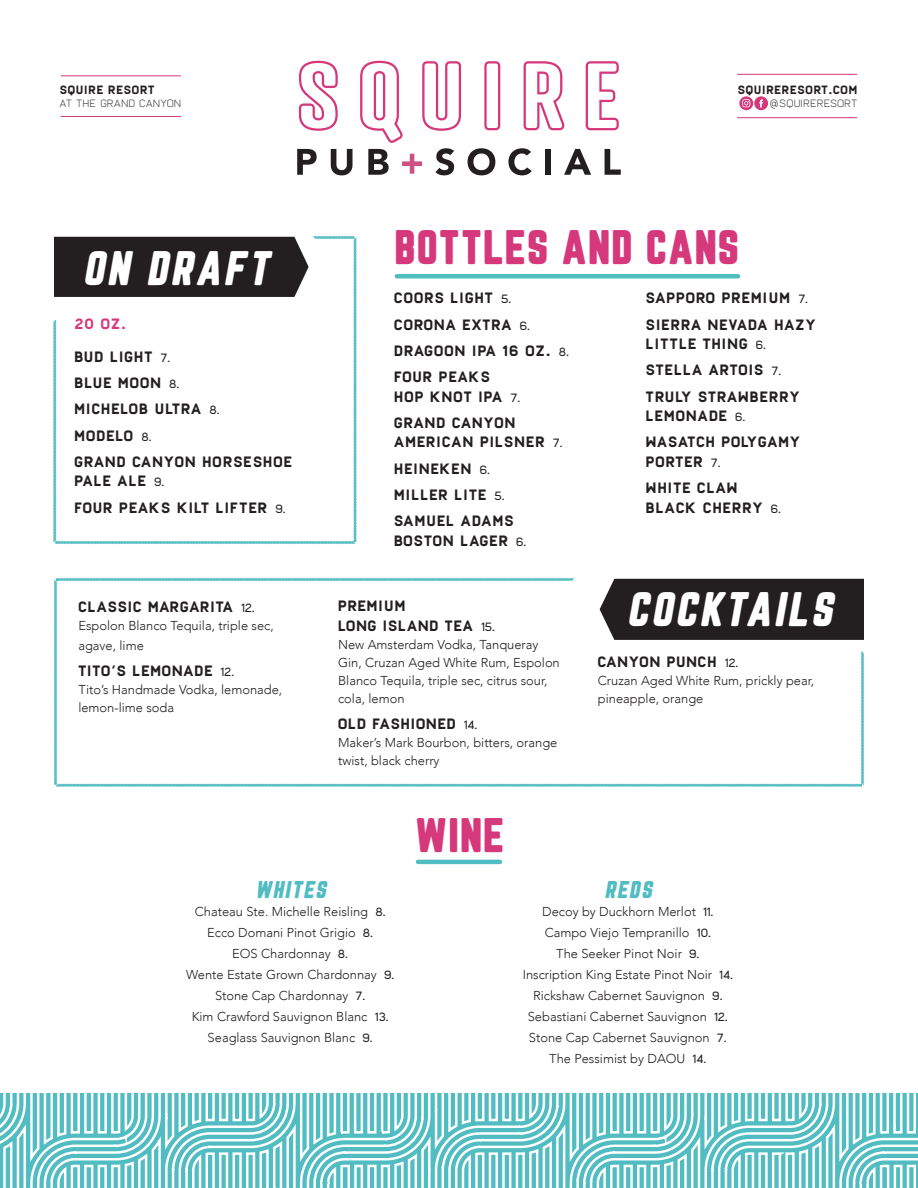
<style>
.page{position:relative;width:918px;height:1188px;background:#fff}
.page>*{position:absolute;margin:0;border:0;box-sizing:border-box;transform-origin:0 0}
.t1{font:condensed 39px "Blocklyn";letter-spacing:.06em;color:#d6387c}
.t2{font:italic 39px "Blocklyn Condensed";letter-spacing:.11em;color:#fff}
.t3{font:italic 19.5px "Blocklyn Condensed";letter-spacing:.11em;color:#51bcc1}
.t4{font:15px/19.5px "Frank Black Rough";letter-spacing:.08em;color:#231f20}
.t5{font:900 15px/19.5px "Frank";letter-spacing:.07em;color:#231f20}
.t6{font:15px "Frank Black Rough";color:#d6387c}
.t7{font:300 12.9px/18px "Avenir";color:#231f20}
.t8{font:900 12px "Frank";letter-spacing:.07em;color:#231f20}
.t9{font:300 10.5px "Frank";letter-spacing:.07em;color:#231f20}
.s1{font-family:"Frank";font-size:12px}
.s2{font-weight:400;font-size:12px}
.s3{font-family:"Frank";font-weight:400;font-size:12px}
</style>
<div class="page">
<svg style="left:53px;top:236px;width:304px;height:308px"></svg>
<div style="left:54px;top:237px;width:255px;height:60px;background:#231f20"></div>
<svg style="left:299px;top:61px;width:39px;height:70px"></svg>
<svg style="left:360px;top:61px;width:43px;height:82px"></svg>
<svg style="left:422px;top:61px;width:39px;height:70px"></svg>
<svg style="left:484px;top:61px;width:16px;height:69px"></svg>
<svg style="left:524px;top:61px;width:41px;height:69px"></svg>
<svg style="left:586px;top:61px;width:33px;height:69px"></svg>
<svg style="left:297px;top:149px;width:20px;height:26px"></svg>
<svg style="left:331px;top:149px;width:22px;height:26px"></svg>
<svg style="left:368px;top:149px;width:21px;height:26px"></svg>
<svg style="left:402px;top:154px;width:20px;height:20px"></svg>
<svg style="left:435px;top:148px;width:19px;height:27px"></svg>
<svg style="left:468px;top:148px;width:27px;height:27px"></svg>
<svg style="left:508px;top:148px;width:24px;height:27px"></svg>
<div style="left:545px;top:149px;width:6px;height:26px;background:#231f20"></div>
<svg style="left:564px;top:149px;width:27px;height:26px"></svg>
<svg style="left:605px;top:149px;width:16px;height:26px"></svg>
<hr style="left:61px;top:76px;width:120px;height:1px;background:#d6387c">
<hr style="left:61px;top:116px;width:120px;height:1px;background:#d6387c">
<hr style="left:737px;top:74px;width:120px;height:1px;background:#d6387c">
<hr style="left:737px;top:117px;width:120px;height:1px;background:#d6387c">
<svg style="left:739px;top:96px;width:29px;height:14px"></svg>
<div style="left:397px;top:274px;width:341px;height:5px;background:#51bcc1"></div>
<svg style="left:0;top:1094px;width:918px;height:94px"></svg>
<hr style="left:418px;top:860px;width:82px;height:4px;background:#51bcc1">
<svg style="left:54px;top:578px;width:810px;height:209px"></svg>
<p class="t8" style="left:60px;top:81px;width:96px">SQUIRE RESORT</p>
<p class="t9" style="left:60px;top:97px;width:123px">AT THE GRAND CANYON</p>
<p class="t8" style="left:738px;top:81px;width:121px">SQUIRERESORT.COM</p>
<p class="t9" style="left:769px;top:97px;width:89px">@SQUIRERESORT</p>
<p class="t2" style="left:83px;top:239px;width:186px">ON DRAFT</p>
<p class="t6" style="left:75px;top:314px;width:53px">20 OZ.</p>
<p class="t4" style="left:75px;top:347px;width:97px">BUD LIGHT <span class="s1">7.</span></p>
<p class="t4" style="left:75px;top:373px;width:106px">BLUE MOON <span class="s1">8.</span></p>
<p class="t4" style="left:75px;top:400px;width:147px">MICHELOB ULTRA <span class="s1">8.</span></p>
<p class="t4" style="left:75px;top:426px;width:79px">MODELO <span class="s1">8.</span></p>
<p class="t4" style="left:75px;top:452px;width:219px">GRAND CANYON HORSESHOE<br>PALE ALE <span class="s1">9.</span></p>
<p class="t4" style="left:75px;top:498px;width:213px">FOUR PEAKS KILT LIFTER <span class="s1">9.</span></p>
<p class="t5" style="left:78px;top:598px;width:178px">CLASSIC MARGARITA <span class="s2">12.</span></p>
<p class="t7" style="left:78px;top:616px;width:197px;line-height:19.5px">Espolon Blanco Tequila, triple sec, agave, lime</p>
<p class="t5" style="left:78px;top:661px;width:157px">TITO’S LEMONADE <span class="s2">12.</span></p>
<p class="t7" style="left:78px;top:681px;width:205px">Tito’s Handmade Vodka, lemonade, lemon-lime soda</p>
<p class="t1" style="left:394px;top:218px;width:345px">BOTTLES AND CANS</p>
<p class="t4" style="left:394px;top:289px;width:119px">COORS LIGHT <span class="s1">5.</span></p>
<p class="t4" style="left:394px;top:315px;width:137px">CORONA EXTRA <span class="s1">6.</span></p>
<p class="t4" style="left:394px;top:341px;width:176px">DRAGOON IPA 16 OZ. <span class="s1">8.</span></p>
<p class="t4" style="left:394px;top:367px;width:128px">FOUR PEAKS<br>HOP KNOT IPA <span class="s1">7.</span></p>
<p class="t4" style="left:394px;top:413px;width:170px">GRAND CANYON<br>AMERICAN PILSNER <span class="s1">7.</span></p>
<p class="t4" style="left:394px;top:459px;width:97px">HEINEKEN <span class="s1">6.</span></p>
<p class="t4" style="left:394px;top:485px;width:112px">MILLER LITE <span class="s1">5.</span></p>
<p class="t4" style="left:394px;top:511px;width:134px">SAMUEL ADAMS<br>BOSTON LAGER <span class="s1">6.</span></p>
<p class="t4" style="left:646px;top:289px;width:164px">SAPPORO PREMIUM <span class="s1">7.</span></p>
<p class="t4" style="left:646px;top:315px;width:171px">SIERRA NEVADA HAZY<br>LITTLE THING <span class="s1">6.</span></p>
<p class="t4" style="left:646px;top:361px;width:137px">STELLA ARTOIS <span class="s1">7.</span></p>
<p class="t4" style="left:646px;top:387px;width:155px">TRULY STRAWBERRY<br>LEMONADE <span class="s1">6.</span></p>
<p class="t4" style="left:646px;top:433px;width:155px">WASATCH POLYGAMY<br>PORTER <span class="s1">7.</span></p>
<p class="t4" style="left:646px;top:478px;width:137px">WHITE CLAW<br>BLACK CHERRY <span class="s1">6.</span></p>
<p class="t5" style="left:338px;top:596px;width:158px">PREMIUM<br>LONG ISLAND TEA <span class="s2">15.</span></p>
<p class="t7" style="left:338px;top:635px;width:223px">New Amsterdam Vodka, Tanqueray<br>Gin, Cruzan Aged White Rum, Espolon<br>Blanco Tequila, triple sec, citrus sour, cola, lemon</p>
<p class="t5" style="left:338px;top:714px;width:141px">OLD FASHIONED <span class="s2">14.</span></p>
<p class="t7" style="left:338px;top:733px;width:221px">Maker’s Mark Bourbon, bitters, orange twist, black cherry</p>
<p class="t1" style="left:415px;top:806px;width:89px">WINE</p>
<p class="t2" style="left:626px;top:580px;width:206px">COCKTAILS</p>
<p class="t5" style="left:598px;top:652px;width:142px">CANYON PUNCH <span class="s2">12.</span></p>
<p class="t7" style="left:598px;top:671px;width:218px">Cruzan Aged White Rum, prickly pear, pineapple, orange</p>
<p class="t3" style="left:255px;top:875px;width:72px">WHITES</p>
<p class="t7" style="left:195px;top:903px;width:192px">Chateau Ste. Michelle Reisling <span class="s3">8.</span></p>
<p class="t7" style="left:207px;top:924px;width:167px">Ecco Domani Pinot Grigio <span class="s3">8.</span></p>
<p class="t7" style="left:232px;top:945px;width:117px">EOS Chardonnay <span class="s3">8.</span></p>
<p class="t7" style="left:186px;top:966px;width:210px">Wente Estate Grown Chardonnay <span class="s3">9.</span></p>
<p class="t7" style="left:215px;top:987px;width:152px">Stone Cap Chardonnay <span class="s3">7.</span></p>
<p class="t7" style="left:192px;top:1008px;width:198px">Kim Crawford Sauvignon Blanc <span class="s3">13.</span></p>
<p class="t7" style="left:208px;top:1029px;width:167px">Seaglass Sauvignon Blanc <span class="s3">9.</span></p>
<p class="t3" style="left:605px;top:875px;width:48px">REDS</p>
<p class="t7" style="left:542px;top:903px;width:173px">Decoy by Duckhorn Merlot <span class="s3">11.</span></p>
<p class="t7" style="left:545px;top:924px;width:168px">Campo Viejo Tempranillo <span class="s3">10.</span></p>
<p class="t7" style="left:556px;top:945px;width:145px">The Seeker Pinot Noir <span class="s3">9.</span></p>
<p class="t7" style="left:523px;top:966px;width:212px">Inscription King Estate Pinot Noir <span class="s3">14.</span></p>
<p class="t7" style="left:533px;top:987px;width:191px">Rickshaw Cabernet Sauvignon <span class="s3">9.</span></p>
<p class="t7" style="left:528px;top:1008px;width:202px">Sebastiani Cabernet Sauvignon <span class="s3">12.</span></p>
<p class="t7" style="left:529px;top:1029px;width:199px">Stone Cap Cabernet Sauvignon <span class="s3">7.</span></p>
<p class="t7" style="left:549px;top:1050px;width:158px">The Pessimist by DAOU <span class="s3">14.</span></p>
</div>
